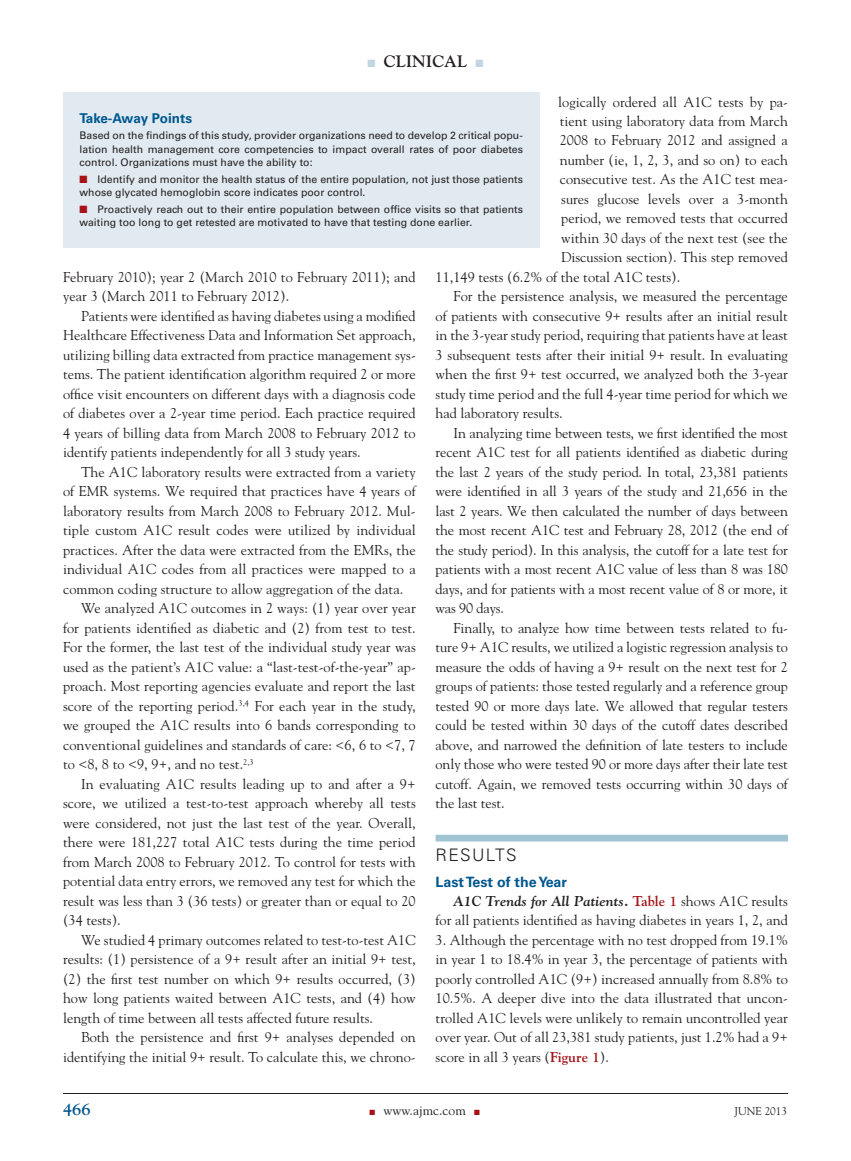
<style>
.page{position:relative;width:851px;height:1161px;background:#fff}
.page>*{position:absolute;margin:0;border:0;box-sizing:border-box;transform-origin:0 0}
.t1{font:300 17.25px "Univers";letter-spacing:.075em;color:#231f20}
.t2{font:700 16.5px "Goudy";color:#231f20}
.t3{font:700 16.5px "Goudy";color:#00578f}
.t4{font:14.25px/19.5px "Goudy";color:#231f20;text-align:justify}
.t5{font:700 14.25px "Univers";color:#00578f}
.t6{font:700 13.5px "Univers";letter-spacing:-.02em;color:#00578f}
.t7{font:13.5px "Goudy";color:#231f20}
.t8{font:11.25px "Goudy";color:#231f20}
.t9{font:10.5px/13.5px "Univers";color:#231f20}
.s1{color:#c2d6e1}
.s2{font-weight:700;font-style:italic}
.s3{font-weight:700;color:#a61216}
.s4{color:#a61216}
</style>
<div class="page">
<hr style="left:63px;top:1093px;width:725px;height:1px;background:#231f20">
<div style="left:435px;top:835px;width:353px;height:7px;background:#a1c3d3"></div>
<div style="left:63px;top:92px;width:476px;height:156px;background:#e0eaf0"></div>
<p class="t2" style="left:367px;top:51px;width:117px"><span class="s1">■</span> Clinical <span class="s1">■</span></p>
<p class="t4" style="left:558px;top:92px;width:231px">logically ordered all A1C tests by pa-</p>
<p class="t4" style="left:559px;top:111px;width:230px">tient using laboratory data from March</p>
<p class="t4" style="left:559px;top:131px;width:230px">2008 to February 2012 and assigned a</p>
<p class="t4" style="left:559px;top:150px;width:230px">number (ie, 1, 2, 3, and so on) to each</p>
<p class="t4" style="left:559px;top:170px;width:229px">consecutive test. As the A1C test mea-</p>
<p class="t4" style="left:561px;top:189px;width:228px">sures glucose levels over a 3-month</p>
<p class="t4" style="left:561px;top:209px;width:228px">period, we removed tests that occurred</p>
<p class="t4" style="left:561px;top:228px;width:228px">within 30 days of the next test (see the</p>
<p class="t4" style="left:561px;top:248px;width:228px">Discussion section). This step removed</p>
<p class="t4" style="left:435px;top:267px;width:246px">11,149 tests (6.2% of the total A1C tests).</p>
<p class="t4" style="left:453px;top:287px;width:336px">For the persistence analysis, we measured the percentage</p>
<p class="t4" style="left:435px;top:306px;width:354px">of patients with consecutive 9+ results after an initial result</p>
<p class="t4" style="left:435px;top:326px;width:354px">in the 3-year study period, requiring that patients have at least</p>
<p class="t4" style="left:435px;top:345px;width:354px">3 subsequent tests after their initial 9+ result. In evaluating</p>
<p class="t4" style="left:435px;top:365px;width:354px">when the first 9+ test occurred, we analyzed both the 3-year</p>
<p class="t4" style="left:435px;top:384px;width:354px">study time period and the full 4-year time period for which we</p>
<p class="t4" style="left:435px;top:404px;width:129px">had laboratory results.</p>
<p class="t4" style="left:453px;top:423px;width:336px">In analyzing time between tests, we first identified the most</p>
<p class="t4" style="left:435px;top:443px;width:354px">recent A1C test for all patients identified as diabetic during</p>
<p class="t4" style="left:435px;top:462px;width:354px">the last 2 years of the study period. In total, 23,381 patients</p>
<p class="t4" style="left:435px;top:482px;width:354px">were identified in all 3 years of the study and 21,656 in the</p>
<p class="t4" style="left:435px;top:501px;width:354px">last 2 years. We then calculated the number of days between</p>
<p class="t4" style="left:435px;top:521px;width:354px">the most recent A1C test and February 28, 2012 (the end of</p>
<p class="t4" style="left:435px;top:540px;width:354px">the study period). In this analysis, the cutoff for a late test for</p>
<p class="t4" style="left:435px;top:559px;width:354px">patients with a most recent A1C value of less than 8 was 180</p>
<p class="t4" style="left:435px;top:579px;width:354px">days, and for patients with a most recent value of 8 or more, it</p>
<p class="t4" style="left:435px;top:598px;width:70px">was 90 days.</p>
<p class="t4" style="left:453px;top:618px;width:336px">Finally, to analyze how time between tests related to fu-</p>
<p class="t4" style="left:435px;top:637px;width:354px">ture 9+ A1C results, we utilized a logistic regression analysis to</p>
<p class="t4" style="left:435px;top:657px;width:354px">measure the odds of having a 9+ result on the next test for 2</p>
<p class="t4" style="left:435px;top:676px;width:354px">groups of patients: those tested regularly and a reference group</p>
<p class="t4" style="left:435px;top:696px;width:354px">tested 90 or more days late. We allowed that regular testers</p>
<p class="t4" style="left:435px;top:715px;width:354px">could be tested within 30 days of the cutoff dates described</p>
<p class="t4" style="left:435px;top:735px;width:354px">above, and narrowed the definition of late testers to include</p>
<p class="t4" style="left:435px;top:754px;width:354px">only those who were tested 90 or more days after their late test</p>
<p class="t4" style="left:435px;top:774px;width:354px">cutoff. Again, we removed tests occurring within 30 days of</p>
<p class="t4" style="left:435px;top:793px;width:71px">the last test.</p>
<p class="t1" style="left:435px;top:844px;width:83px">RESULTS</p>
<p class="t5" style="left:435px;top:873px;width:133px">Last Test of the Year</p>
<p class="t4" style="left:435px;top:891px;width:354px;text-align:right"><span class="s2">A1C Trends for All Patients.</span> <span class="s3">Table 1</span> shows A1C results for all patients identified as having diabetes in years 1, 2, and</p>
<p class="t4" style="left:435px;top:930px;width:354px">3. Although the percentage with no test dropped from 19.1% in year 1 to 18.4% in year 3, the percentage of patients with poorly controlled A1C (9+) increased annually from 8.8% to 10.5%. A deeper dive into the data illustrated that uncon&shy;trolled A1C levels were unlikely to remain uncontrolled year over year. Out of all 23,381 study patients, just 1.2% had a 9+ score in all 3 years (<span class="s3">Figure 1</span>).</p>
<p class="t6" style="left:80px;top:110px;width:114px">Take-Away Points</p>
<p class="t9" style="left:79px;top:129px;width:445px;text-align:justify">Based on the findings of this study, provider organizations need to develop 2 critical popu&shy;lation health management core competencies to impact overall rates of poor diabetes control. Organizations must have the ability to:</p>
<p class="t9" style="left:79px;top:173px;width:445px"><span class="s4">■</span> Identify and monitor the health status of the entire population, not just those patients whose glycated hemoglobin score indicates poor control.</p>
<p class="t9" style="left:79px;top:203px;width:445px"><span class="s4">■</span> Proactively reach out to their entire population between office visits so that patients waiting too long to get retested are motivated to have that testing done earlier.</p>
<p class="t4" style="left:63px;top:267px;width:354px">February 2010); year 2 (March 2010 to February 2011); and year 3 (March 2011 to February 2012).</p>
<p class="t4" style="left:63px;top:306px;width:354px;text-indent:18px">Patients were identified as having diabetes using a modified Healthcare Effectiveness Data and Information Set approach, utilizing billing data extracted from practice management sys&shy;tems. The patient identification algorithm required 2 or more office visit encounters on different days with a diagnosis code of diabetes over a 2-year time period. Each practice required 4 years of billing data from March 2008 to February 2012 to identify patients independently for all 3 study years.</p>
<p class="t4" style="left:81px;top:462px;width:336px">The A1C laboratory results were extracted from a variety</p>
<p class="t4" style="left:63px;top:482px;width:354px">of EMR systems. We required that practices have 4 years of</p>
<p class="t4" style="left:63px;top:501px;width:354px">laboratory results from March 2008 to February 2012. Mul-</p>
<p class="t4" style="left:63px;top:521px;width:354px">tiple custom A1C result codes were utilized by individual</p>
<p class="t4" style="left:63px;top:540px;width:354px">practices. After the data were extracted from the EMRs, the</p>
<p class="t4" style="left:63px;top:560px;width:354px">individual A1C codes from all practices were mapped to a</p>
<p class="t4" style="left:63px;top:579px;width:342px">common coding structure to allow aggregation of the data.</p>
<p class="t4" style="left:81px;top:599px;width:336px">We analyzed A1C outcomes in 2 ways: (1) year over year</p>
<p class="t4" style="left:63px;top:618px;width:354px">for patients identified as diabetic and (2) from test to test.</p>
<p class="t4" style="left:63px;top:638px;width:354px">For the former, the last test of the individual study year was</p>
<p class="t4" style="left:63px;top:657px;width:354px">used as the patient’s A1C value: a “last-test-of-the-year” ap-</p>
<p class="t4" style="left:63px;top:677px;width:354px">proach. Most reporting agencies evaluate and report the last</p>
<p class="t4" style="left:63px;top:696px;width:354px">score of the reporting period.<sup>3,4</sup> For each year in the study,</p>
<p class="t4" style="left:63px;top:716px;width:354px">we grouped the A1C results into 6 bands corresponding to</p>
<p class="t4" style="left:63px;top:735px;width:354px">conventional guidelines and standards of care: &lt;6, 6 to &lt;7, 7</p>
<p class="t4" style="left:63px;top:755px;width:192px">to &lt;8, 8 to &lt;9, 9+, and no test.<sup>2,3</sup></p>
<p class="t4" style="left:81px;top:774px;width:336px">In evaluating A1C results leading up to and after a 9+</p>
<p class="t4" style="left:63px;top:794px;width:354px">score, we utilized a test-to-test approach whereby all tests</p>
<p class="t4" style="left:63px;top:813px;width:354px">were considered, not just the last test of the year. Overall,</p>
<p class="t4" style="left:63px;top:833px;width:354px">there were 181,227 total A1C tests during the time period</p>
<p class="t4" style="left:63px;top:852px;width:354px">from March 2008 to February 2012. To control for tests with</p>
<p class="t4" style="left:63px;top:872px;width:354px">potential data entry errors, we removed any test for which the</p>
<p class="t4" style="left:63px;top:891px;width:354px">result was less than 3 (36 tests) or greater than or equal to 20</p>
<p class="t4" style="left:63px;top:911px;width:59px">(34 tests).</p>
<p class="t4" style="left:81px;top:930px;width:336px">We studied 4 primary outcomes related to test-to-test A1C</p>
<p class="t4" style="left:63px;top:950px;width:354px">results: (1) persistence of a 9+ result after an initial 9+ test,</p>
<p class="t4" style="left:63px;top:969px;width:354px">(2) the first test number on which 9+ results occurred, (3)</p>
<p class="t4" style="left:63px;top:989px;width:354px">how long patients waited between A1C tests, and (4) how</p>
<p class="t4" style="left:63px;top:1008px;width:311px">length of time between all tests affected future results.</p>
<p class="t4" style="left:81px;top:1028px;width:336px">Both the persistence and first 9+ analyses depended on</p>
<p class="t4" style="left:63px;top:1047px;width:354px">identifying the initial 9+ result. To calculate this, we chrono-</p>
<p class="t3" style="left:63px;top:1099px;width:29px">466</p>
<p class="t7" style="left:369px;top:1102px;width:112px"><span class="s4">■</span> www.ajmc.com <span class="s4">■</span></p>
<p class="t8" style="left:734px;top:1104px;width:8px">june</p>
<p class="t8" style="left:764px;top:1104px;width:24px">2013</p>
</div>
